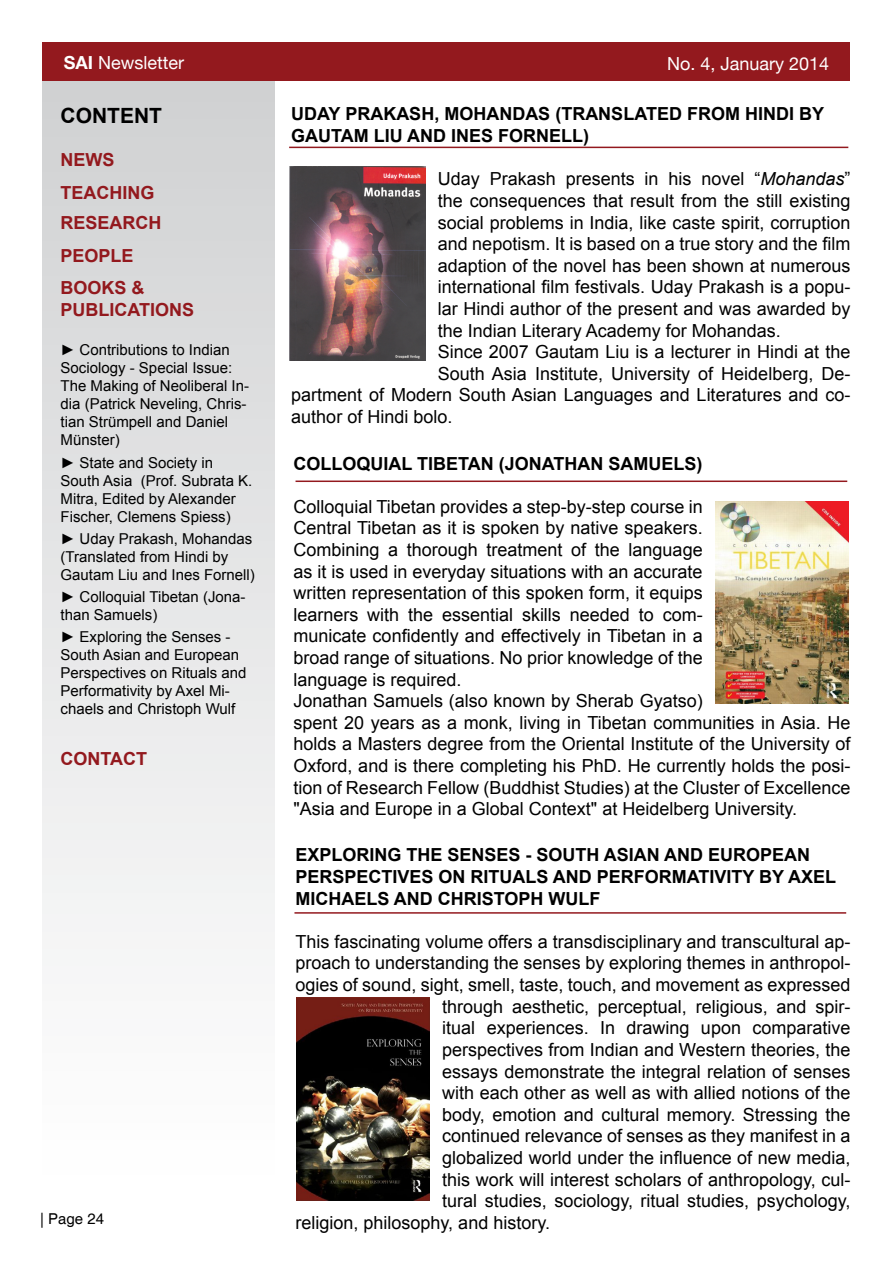
<style>
.page{position:relative;width:893px;height:1263px;background:#fff}
.page>*{position:absolute;margin:0;border:0;box-sizing:border-box;transform-origin:0 0}
.t1{font:700 21px "Arial";color:#000}
.t2{font:18px/21.6px "Arial";color:#000}
.t3{font:700 18px/21.6px "Arial";color:#000}
.t4{font:700 18px/32.4px "Arial";color:#93191e}
.t5{font:18px "Helvetica Neue";color:#fff}
.t6{font:15px/18px "Arial";color:#000}
.t7{font:15px "Helvetica";color:#000}
.s1{font-weight:700}
.s2{font-style:italic}
</style>
<div class="page">
<div style="left:43px;top:81px;width:231px;height:1105px;background:linear-gradient(to bottom,#d0d1d2,#fff)"></div>
<div style="left:43px;top:43px;width:807px;height:38px;background:#93191e"></div>
<hr style="left:289px;top:147px;width:559px;height:1px;background:#93191e">
<img style="left:289px;top:167px;width:136px;height:193px">
<hr style="left:296px;top:480px;width:551px;height:2px;background:#93191e">
<img style="left:715px;top:502px;width:133px;height:202px">
<hr style="left:294px;top:912px;width:552px;height:2px;background:#93191e">
<img style="left:296px;top:997px;width:133px;height:203px">
<p class="t5" style="left:64px;top:52px;width:122px"><span class="s1">SAI</span> Newsletter</p>
<p class="t5" style="left:667px;top:52px;width:164px">No. 4, January 2014</p>
<p class="t3" style="left:291px;top:104px;width:534px">UDAY PRAKASH, MOHANDAS (TRANSLATED FROM HINDI BY<br>GAUTAM LIU AND INES FORNELL)</p>
<p class="t2" style="left:438px;top:168px;width:414px">Uday Prakash presents in his novel “<span class="s2">Mohandas</span>”</p>
<p class="t2" style="left:438px;top:190px;width:414px">the consequences that result from the still existing</p>
<p class="t2" style="left:438px;top:212px;width:414px">social problems in India, like caste spirit, corruption</p>
<p class="t2" style="left:438px;top:233px;width:414px">and nepotism. It is based on a true story and the film</p>
<p class="t2" style="left:438px;top:255px;width:414px">adaption of the novel has been shown at numerous</p>
<p class="t2" style="left:438px;top:276px;width:414px">international film festivals. Uday Prakash is a popu-</p>
<p class="t2" style="left:438px;top:298px;width:414px">lar Hindi author of the present and was awarded by</p>
<p class="t2" style="left:438px;top:320px;width:345px">the Indian Literary Academy for Mohandas.</p>
<p class="t2" style="left:438px;top:341px;width:414px">Since 2007 Gautam Liu is a lecturer in Hindi at the</p>
<p class="t2" style="left:438px;top:363px;width:414px">South Asia Institute, University of Heidelberg, De-</p>
<p class="t2" style="left:291px;top:384px;width:561px">partment of Modern South Asian Languages and Literatures and co-</p>
<p class="t2" style="left:291px;top:406px;width:163px">author of Hindi bolo.</p>
<p class="t3" style="left:293px;top:453px;width:410px">COLLOQUIAL TIBETAN (JONATHAN SAMUELS)</p>
<p class="t2" style="left:293px;top:496px;width:559px">Colloquial Tibetan provides a step-by-step course in<br>Central Tibetan as it is spoken by native speakers.<br>Combining a thorough treatment of the language<br>as it is used in everyday situations with an accurate<br>written representation of this spoken form, it equips<br>learners with the essential skills needed to com-<br>municate confidently and effectively in Tibetan in a<br>broad range of situations. No prior knowledge of the<br>language is required.<br>Jonathan Samuels (also known by Sherab Gyatso)<br>spent 20 years as a monk, living in Tibetan communities in Asia. He holds a Masters degree from the Oriental Institute of the University of Oxford, and is there completing his PhD. He currently holds the posi&shy;tion of Research Fellow (Buddhist Studies) at the Cluster of Excellence "Asia and Europe in a Global Context" at Heidelberg University.</p>
<p class="t3" style="left:296px;top:845px;width:542px">EXPLORING THE SENSES - SOUTH ASIAN AND EUROPEAN<br>PERSPECTIVES ON RITUALS AND PERFORMATIVITY BY AXEL<br>MICHAELS</p>
<p class="t1" style="left:61px;top:102px;width:103px">CONTENT</p>
<p class="t4" style="left:61px;top:144px;width:95px">NEWS<br>TEACHING</p>
<p class="t4" style="left:61px;top:207px;width:102px">RESEARCH<br>PEOPLE<br>BOOKS &amp;</p>
<p class="t4" style="left:61px;top:294px;width:135px">PUBLICATIONS</p>
<p class="t6" style="left:61px;top:341px;width:190px">► Contributions to Indian<br>Sociology - Special Issue:<br>The Making of Neoliberal In&shy;dia (Patrick Neveling, Chris&shy;tian Strümpell and Daniel<br>Münster)</p>
<p class="t6" style="left:61px;top:453px;width:193px">► State and Society in<br>South Asia (Prof. Subrata K.<br>Mitra, Edited by Alexander<br>Fischer, Clemens Spiess)</p>
<p class="t6" style="left:61px;top:530px;width:196px">► Uday Prakash, Mohandas (Translated from Hindi by<br>Gautam Liu and Ines Fornell)</p>
<p class="t6" style="left:61px;top:588px;width:186px">► Colloquial Tibetan (Jona&shy;than Samuels)</p>
<p class="t6" style="left:61px;top:628px;width:187px">► Exploring the Senses -<br>South Asian and European<br>Perspectives on Rituals and<br>Performativity by Axel Mi&shy;chaels and Christoph Wulf</p>
<p class="t4" style="left:61px;top:743px;width:88px">CONTACT</p>
<p class="t3" style="left:394px;top:888px;width:70px">AND CHRISTOPH</p>
<p class="t3" style="left:549px;top:888px;width:29px">WULF</p>
<p class="t2" style="left:296px;top:931px;width:556px">This fascinating volume offers a transdisciplinary and transcultural ap-</p>
<p class="t2" style="left:296px;top:952px;width:556px">proach to understanding the senses by exploring themes in anthropol-</p>
<p class="t2" style="left:296px;top:974px;width:556px">ogies of sound, sight, smell, taste, touch, and movement as expressed</p>
<p class="t2" style="left:442px;top:996px;width:410px">through aesthetic, perceptual, religious, and spir-</p>
<p class="t2" style="left:442px;top:1017px;width:410px">itual experiences. In drawing upon comparative</p>
<p class="t2" style="left:442px;top:1039px;width:410px">perspectives from Indian and Western theories, the</p>
<p class="t2" style="left:442px;top:1060px;width:410px">essays demonstrate the integral relation of senses</p>
<p class="t2" style="left:442px;top:1082px;width:410px">with each other as well as with allied notions of the</p>
<p class="t2" style="left:442px;top:1104px;width:410px">body, emotion and cultural memory. Stressing the</p>
<p class="t2" style="left:442px;top:1125px;width:410px">continued relevance of senses as they manifest in a</p>
<p class="t2" style="left:442px;top:1147px;width:410px">globalized world under the influence of new media,</p>
<p class="t2" style="left:442px;top:1168px;width:410px">this work will interest scholars of anthropology, cul-</p>
<p class="t2" style="left:442px;top:1190px;width:410px">tural studies, sociology, ritual studies, psychology,</p>
<p class="t2" style="left:296px;top:1212px;width:256px">religion, philosophy, and history.</p>
<p class="t7" style="left:40px;top:1210px;width:65px">| Page 24</p>
</div>
